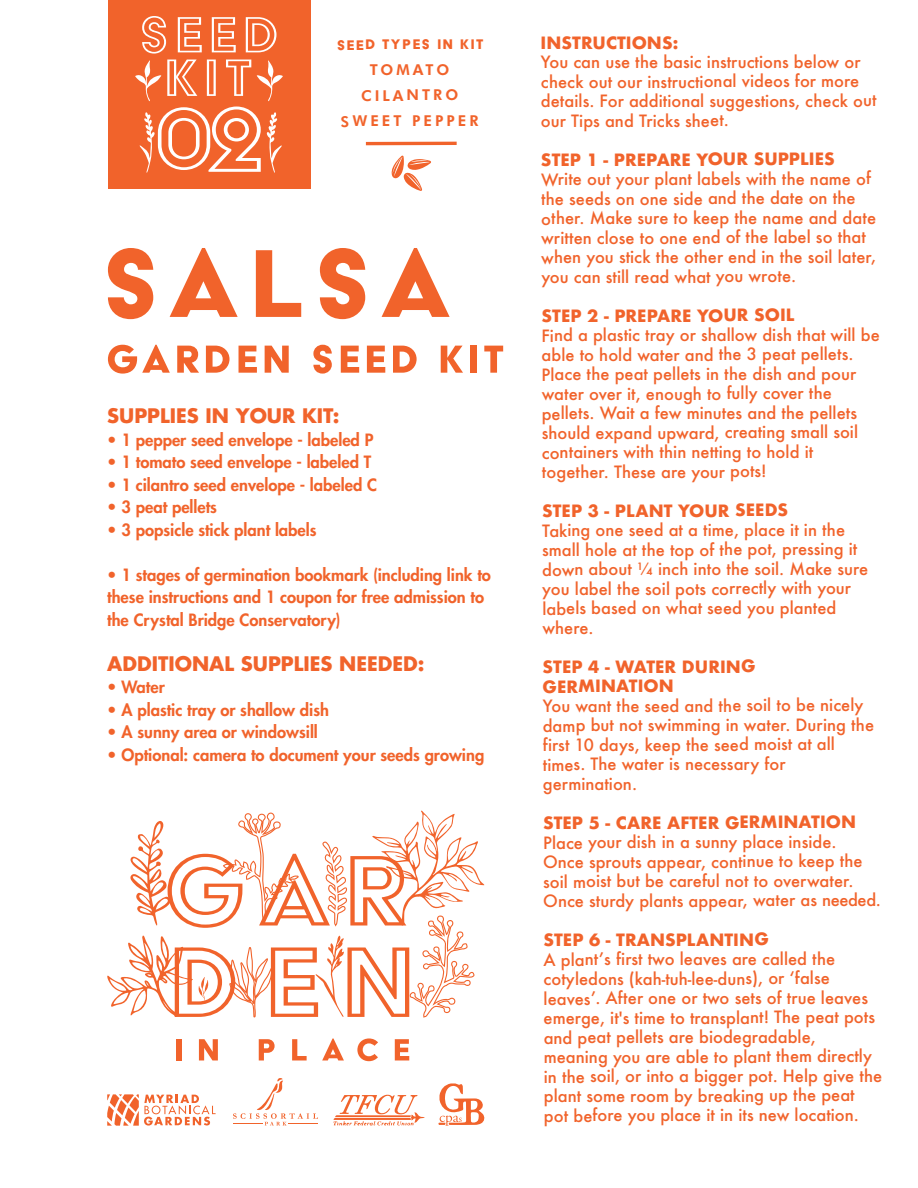
<style>
.page{position:relative;width:918px;height:1188px;background:#fff}
.page>*{position:absolute;margin:0;border:0;box-sizing:border-box;transform-origin:0 0}
.t1{font:700 19.5px "Futura Std";color:#f1632b}
.t2{font:500 16.5px/19.5px "Futura";letter-spacing:-.005em;color:#f1632b}
.t3{font:800 16.5px/22.5px "Futura Std";color:#f1632b}
.t4{font:700 16.5px/19.6px "Futura";letter-spacing:-.005em;color:#f1632b}
.t5{font:16.05px "Acier BAT Text Solid";letter-spacing:.095em;color:#f1632b}
.t6{font:800 15px/25.8px "Futura BT";letter-spacing:.195em;color:#f1632b;text-align:center}
</style>
<div class="page">
<div style="left:108px;top:0;width:203px;height:189px;background:#f1632b"></div>
<svg style="left:142px;top:16px;width:24px;height:38px"></svg>
<svg style="left:178px;top:17px;width:24px;height:35px"></svg>
<svg style="left:212px;top:17px;width:24px;height:35px"></svg>
<svg style="left:246px;top:17px;width:30px;height:35px"></svg>
<svg style="left:167px;top:60px;width:30px;height:36px"></svg>
<svg style="left:207px;top:60px;width:9px;height:36px"></svg>
<svg style="left:226px;top:60px;width:25px;height:36px"></svg>
<svg style="left:135px;top:60px;width:26px;height:41px"></svg>
<svg style="left:257px;top:60px;width:26px;height:41px"></svg>
<svg style="left:267px;top:112px;width:15px;height:61px"></svg>
<svg style="left:140px;top:107px;width:121px;height:66px"></svg>
<svg style="left:108px;top:345px;width:62px;height:29px"></svg>
<svg style="left:177px;top:346px;width:22px;height:27px"></svg>
<svg style="left:206px;top:346px;width:24px;height:27px"></svg>
<svg style="left:239px;top:346px;width:18px;height:27px"></svg>
<svg style="left:265px;top:346px;width:24px;height:27px"></svg>
<svg style="left:313px;top:345px;width:19px;height:29px"></svg>
<svg style="left:341px;top:346px;width:18px;height:27px"></svg>
<svg style="left:367px;top:346px;width:18px;height:27px"></svg>
<svg style="left:393px;top:346px;width:24px;height:27px"></svg>
<svg style="left:441px;top:346px;width:22px;height:27px"></svg>
<div style="left:470px;top:346px;width:7px;height:27px;background:#f1632b"></div>
<svg style="left:484px;top:346px;width:19px;height:27px"></svg>
<svg style="left:108px;top:248px;width:45px;height:71px"></svg>
<svg style="left:170px;top:248px;width:68px;height:69px"></svg>
<svg style="left:256px;top:250px;width:45px;height:67px"></svg>
<svg style="left:320px;top:248px;width:45px;height:71px"></svg>
<svg style="left:382px;top:248px;width:68px;height:69px"></svg>
<hr style="left:366px;top:142px;width:91px;height:3px;background:#f1632b">
<svg style="left:391px;top:155px;width:40px;height:36px"></svg>
<div style="left:176px;top:1039px;width:5px;height:21px;background:#f1632b"></div>
<svg style="left:199px;top:1039px;width:19px;height:21px"></svg>
<svg style="left:259px;top:1039px;width:16px;height:21px"></svg>
<svg style="left:292px;top:1039px;width:15px;height:21px"></svg>
<svg style="left:322px;top:1038px;width:22px;height:22px"></svg>
<svg style="left:357px;top:1038px;width:21px;height:23px"></svg>
<svg style="left:395px;top:1039px;width:14px;height:21px"></svg>
<svg style="left:107px;top:811px;width:377px;height:207px"></svg>
<svg style="left:438px;top:1083px;width:47px;height:43px"></svg>
<svg style="left:333px;top:1095px;width:92px;height:31px"></svg>
<svg style="left:107px;top:1094px;width:109px;height:32px"></svg>
<svg style="left:233px;top:1078px;width:85px;height:48px"></svg>
<p class="t5" style="left:337px;top:36px;width:148px">SEED TYPES IN KIT</p>
<p class="t6" style="left:341px;top:56px;width:139px">TOMATO<br>CILANTRO<br>SWEET PEPPER</p>
<p class="t1" style="left:107px;top:403px;width:234px">SUPPLIES IN YOUR KIT:</p>
<p class="t3" style="left:107px;top:429px;width:268px">• 1 pepper seed envelope - labeled P</p>
<p class="t3" style="left:107px;top:451px;width:266px">• 1 tomato seed envelope - labeled T</p>
<p class="t3" style="left:107px;top:474px;width:271px">• 1 cilantro seed envelope - labeled C</p>
<p class="t3" style="left:107px;top:496px;width:111px">• 3 peat pellets</p>
<p class="t3" style="left:107px;top:519px;width:211px">• 3 popsicle stick plant labels</p>
<p class="t3" style="left:107px;top:564px;width:385px">• 1 stages of germination bookmark (including link to these instructions and 1 coupon for free admission to the Crystal Bridge Conservatory)</p>
<p class="t1" style="left:107px;top:651px;width:319px">ADDITIONAL SUPPLIES NEEDED:</p>
<p class="t3" style="left:107px;top:676px;width:59px">• Water</p>
<p class="t3" style="left:107px;top:699px;width:223px">• A plastic tray or shallow dish</p>
<p class="t3" style="left:107px;top:721px;width:212px">• A sunny area or windowsill</p>
<p class="t3" style="left:107px;top:744px;width:379px">• Optional: camera to document your seeds growing</p>
<p class="t4" style="left:541px;top:33px;width:139px">INSTRUCTIONS:</p>
<p class="t2" style="left:541px;top:52px;width:338px">You can use the basic instructions below or check out our instructional videos for more details. For additional suggestions, check out our Tips and Tricks sheet.</p>
<p class="t4" style="left:541px;top:150px;width:295px">STEP 1 - PREPARE YOUR SUPPLIES</p>
<p class="t2" style="left:541px;top:169px;width:337px">Write out your plant labels with the name of the seeds on one side and the date on the other. Make sure to keep the name and date written close to one end of the label so that when you stick the other end in the soil later, you can still read what you wrote.</p>
<p class="t4" style="left:541px;top:306px;width:255px">STEP 2 - PREPARE YOUR SOIL</p>
<p class="t2" style="left:542px;top:325px;width:340px">Find a plastic tray or shallow dish that will be able to hold water and the 3 peat pellets.<br>Place the peat pellets in the dish and pour water over it, enough to fully cover the pellets. Wait a few minutes and the pellets should expand upward, creating small soil containers with thin netting to hold it together. These are your pots!</p>
<p class="t4" style="left:542px;top:501px;width:248px">STEP 3 - PLANT YOUR SEEDS</p>
<p class="t2" style="left:542px;top:520px;width:328px">Taking one seed at a time, place it in the small hole at the top of the pot, pressing it down about ¼ inch into the soil. Make sure you label the soil pots correctly with your labels based on what seed you planted where.</p>
<p class="t4" style="left:543px;top:657px;width:215px">STEP 4 - WATER DURING<br>GERMINATION</p>
<p class="t2" style="left:543px;top:695px;width:333px">You want the seed and the soil to be nicely damp but not swimming in water. During the first 10 days, keep the seed moist at all times. The water is necessary for germination.</p>
<p class="t4" style="left:543px;top:813px;width:315px">STEP 5 - CARE AFTER GERMINATION</p>
<p class="t2" style="left:543px;top:832px;width:339px">Place your dish in a sunny place inside.<br>Once sprouts appear, continue to keep the soil moist but be careful not to overwater.<br>Once sturdy plants appear, water as needed.</p>
<p class="t4" style="left:543px;top:930px;width:227px">STEP 6 - TRANSPLANTING</p>
<p class="t2" style="left:543px;top:949px;width:341px">A plantʼs first two leaves are called the cotyledons (kah-tuh-lee-duns), or ʻfalse leavesʼ. After one or two sets of true leaves emerge, it's time to transplant! The peat pots and peat pellets are biodegradable, meaning you are able to plant them directly in the soil, or into a bigger pot. Help give the plant some room by breaking up the peat pot before you place it in its new location.</p>
</div>
